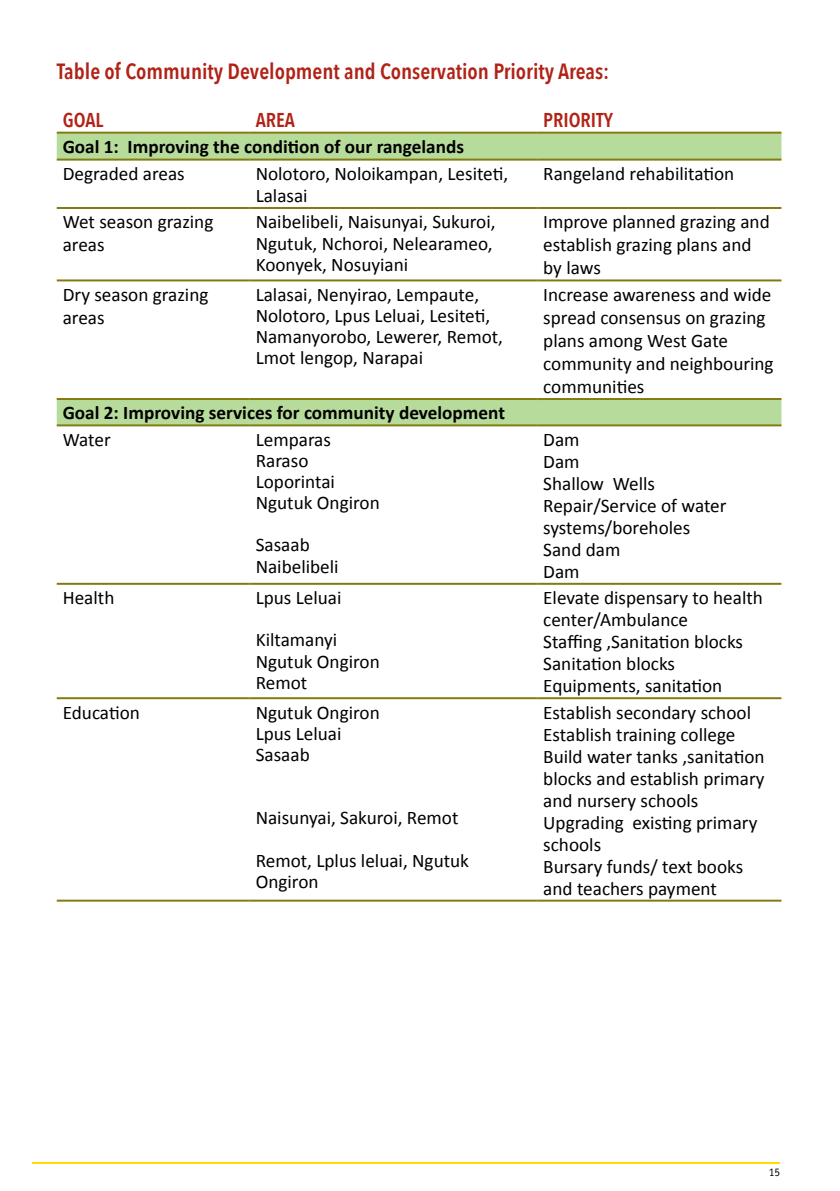
<style>
.page{position:relative;width:840px;height:1191px;background:#fff}
.page>*{position:absolute;margin:0;border:0;box-sizing:border-box;transform-origin:0 0}
.t1{font:600 22px "Avenir Next Condensed";color:#b12216}
.t2{font:600 20px "Avenir Next Condensed";color:#b12216}
.t3{font:19.2px/22px "Calibri";color:#000}
.t4{font:700 19.2px "Calibri";color:#000}
.t5{font:11.4px "Officina Sans";color:#000}
</style>
<div class="page">
<hr style="left:33px;top:1162px;width:746px;height:2px;background:#fd0">
<svg style="left:57px;top:131px;width:724px;height:1px"></svg>
<div style="left:57px;top:134px;width:724px;height:25px;background:#b7db9b"></div>
<svg style="left:57px;top:281px;width:724px;height:419px"></svg>
<hr style="left:57px;top:132px;width:192px;height:2px;background:#837b10">
<hr style="left:249px;top:132px;width:288px;height:2px;background:#837b10">
<hr style="left:537px;top:132px;width:244px;height:2px;background:#837b10">
<hr style="left:57px;top:159px;width:192px;height:2px;background:#837b10">
<hr style="left:249px;top:159px;width:288px;height:2px;background:#837b10">
<hr style="left:537px;top:159px;width:244px;height:2px;background:#837b10">
<hr style="left:57px;top:207px;width:192px;height:2px;background:#837b10">
<hr style="left:249px;top:583px;width:288px;height:2px;background:#837b10">
<hr style="left:537px;top:583px;width:244px;height:2px;background:#837b10">
<hr style="left:249px;top:697px;width:288px;height:2px;background:#837b10">
<hr style="left:537px;top:697px;width:244px;height:2px;background:#837b10">
<hr style="left:249px;top:207px;width:288px;height:2px;background:#837b10">
<hr style="left:537px;top:207px;width:244px;height:2px;background:#837b10">
<hr style="left:57px;top:279px;width:192px;height:2px;background:#837b10">
<hr style="left:249px;top:279px;width:288px;height:2px;background:#837b10">
<hr style="left:537px;top:279px;width:244px;height:2px;background:#837b10">
<hr style="left:57px;top:398px;width:192px;height:2px;background:#837b10">
<hr style="left:249px;top:398px;width:288px;height:2px;background:#837b10">
<hr style="left:537px;top:398px;width:244px;height:2px;background:#837b10">
<hr style="left:57px;top:424px;width:192px;height:2px;background:#837b10">
<hr style="left:249px;top:424px;width:288px;height:2px;background:#837b10">
<hr style="left:537px;top:424px;width:244px;height:2px;background:#837b10">
<hr style="left:537px;top:899px;width:244px;height:2px;background:#837b10">
<hr style="left:57px;top:583px;width:192px;height:2px;background:#837b10">
<hr style="left:57px;top:697px;width:192px;height:2px;background:#837b10">
<hr style="left:57px;top:899px;width:192px;height:2px;background:#837b10">
<hr style="left:249px;top:899px;width:288px;height:2px;background:#837b10">
<p class="t1" style="left:57px;top:52px;width:554px">Table of Community Development and Conservation Priority Areas:</p>
<p class="t2" style="left:63px;top:102px;width:42px">GOAL</p>
<p class="t2" style="left:255px;top:102px;width:41px">AREA</p>
<p class="t2" style="left:543px;top:102px;width:71px">PRIORITY</p>
<p class="t4" style="left:63px;top:135px;width:402px">Goal 1: Improving the condition of our rangelands</p>
<p class="t3" style="left:63px;top:163px;width:123px">Degraded areas</p>
<p class="t3" style="left:255px;top:163px;width:254px">Nolotoro, Noloikampan, Lesiteti,<br>Lalasai</p>
<p class="t3" style="left:543px;top:163px;width:192px">Rangeland rehabilitation</p>
<p class="t3" style="left:63px;top:210px;width:152px;line-height:23px">Wet season grazing areas</p>
<p class="t3" style="left:255px;top:211px;width:241px;line-height:21.2px">Naibelibeli, Naisunyai, Sukuroi,<br>Ngutuk, Nchoroi, Nelearameo,<br>Koonyek, Nosuyiani</p>
<p class="t3" style="left:543px;top:210px;width:228px;line-height:23px">Improve planned grazing and establish grazing plans and by laws</p>
<p class="t3" style="left:63px;top:283px;width:147px;line-height:23px">Dry season grazing areas</p>
<p class="t3" style="left:255px;top:284px;width:249px;line-height:21.2px">Lalasai, Nenyirao, Lempaute,<br>Nolotoro, Lpus Leluai, Lesiteti,<br>Namanyorobo, Lewerer, Remot,<br>Lmot lengop, Narapai</p>
<p class="t3" style="left:543px;top:283px;width:232px;line-height:23px">Increase awareness and wide spread consensus on grazing plans among West Gate community and neighbouring communities</p>
<p class="t4" style="left:63px;top:401px;width:443px">Goal 2: Improving services for community development</p>
<p class="t3" style="left:63px;top:428px;width:49px">Water</p>
<p class="t3" style="left:255px;top:429px;width:125px;line-height:21.2px">Lemparas<br>Raraso<br>Loporintai<br>Ngutuk Ongiron</p>
<p class="t3" style="left:255px;top:534px;width:84px;line-height:21.2px">Sasaab<br>Naibelibeli</p>
<p class="t3" style="left:543px;top:428px;width:185px">Dam<br>Dam<br>Shallow Wells<br>Repair/Service of water systems/boreholes<br>Sand dam<br>Dam</p>
<p class="t3" style="left:63px;top:587px;width:53px">Health</p>
<p class="t3" style="left:255px;top:577px;width:87px;line-height:42.2px">Lpus Leluai<br>Kiltamanyi</p>
<p class="t3" style="left:255px;top:650px;width:125px;line-height:21.2px">Ngutuk Ongiron<br>Remot</p>
<p class="t3" style="left:63px;top:701px;width:79px">Education</p>
<p class="t3" style="left:255px;top:701px;width:125px;line-height:21.2px">Ngutuk Ongiron<br>Lpus Leluai<br>Sasaab</p>
<p class="t3" style="left:255px;top:797px;width:215px;line-height:42.2px">Naisunyai, Sakuroi, Remot<br>Remot, Lplus leluai, Ngutuk</p>
<p class="t3" style="left:255px;top:870px;width:64px">Ongiron</p>
<p class="t3" style="left:543px;top:587px;width:221px">Elevate dispensary to health center/Ambulance<br>Staffing ,Sanitation blocks<br>Sanitation blocks<br>Equipments, sanitation</p>
<p class="t3" style="left:543px;top:701px;width:223px">Establish secondary school<br>Establish training college<br>Build water tanks ,sanitation blocks and establish primary and nursery schools<br>Upgrading existing primary schools<br>Bursary funds/ text books and teachers payment</p>
<p class="t5" style="left:768px;top:1166px;width:13px">15</p>
</div>
